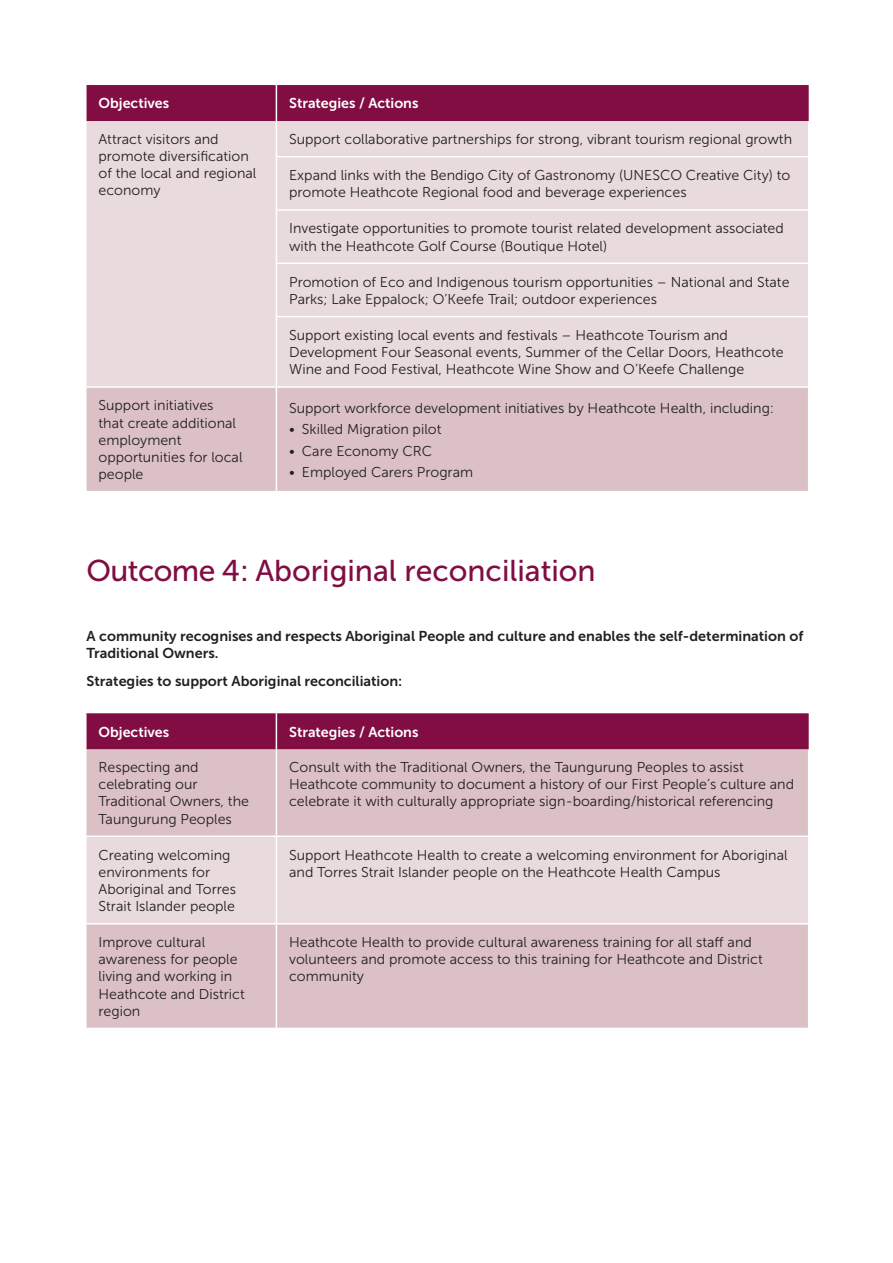
<style>
.page{position:relative;width:893px;height:1263px;background:#fff}
.page>*{position:absolute;margin:0;border:0;box-sizing:border-box;transform-origin:0 0}
.t1{font:30px "Museo Sans 500";color:#810d42}
.t2{font:14.25px/17.1px "Museo Sans 300";color:#231f20}
.t3{font:14.25px/17.1px "Museo Sans 700";color:#231f20}
.t4{font:14.25px "Museo Sans 700";color:#fff}
</style>
<div class="page">
<div style="left:87px;top:713px;width:722px;height:36px;background:#810d42"></div>
<div style="left:87px;top:749px;width:721px;height:279px;background:#dbc1c5"></div>
<div style="left:87px;top:837px;width:721px;height:86px;background:#e9dbdd"></div>
<hr style="left:276px;top:713px;width:1px;height:36px;background:#fff">
<hr style="left:85px;top:835px;width:191px;height:2px;background:#fff">
<hr style="left:276px;top:749px;width:1px;height:86px;background:#fff">
<hr style="left:276px;top:835px;width:533px;height:2px;background:#fff">
<hr style="left:276px;top:837px;width:1px;height:86px;background:#fff">
<hr style="left:276px;top:924px;width:1px;height:104px;background:#fff">
<hr style="left:85px;top:923px;width:191px;height:1px;background:#fff">
<hr style="left:276px;top:923px;width:533px;height:1px;background:#fff">
<div style="left:87px;top:85px;width:722px;height:36px;background:#810d42"></div>
<div style="left:87px;top:121px;width:721px;height:265px;background:#e9dbdd"></div>
<div style="left:87px;top:388px;width:721px;height:103px;background:#dbc1c5"></div>
<hr style="left:276px;top:85px;width:1px;height:36px;background:#fff">
<hr style="left:276px;top:121px;width:1px;height:35px;background:#fff">
<hr style="left:276px;top:156px;width:533px;height:1px;background:#fff">
<hr style="left:276px;top:157px;width:1px;height:52px;background:#fff">
<hr style="left:276px;top:209px;width:533px;height:2px;background:#fff">
<hr style="left:276px;top:211px;width:1px;height:52px;background:#fff">
<hr style="left:276px;top:263px;width:533px;height:1px;background:#fff">
<hr style="left:276px;top:264px;width:1px;height:52px;background:#fff">
<hr style="left:276px;top:316px;width:533px;height:1px;background:#fff">
<hr style="left:276px;top:317px;width:1px;height:69px;background:#fff">
<hr style="left:276px;top:388px;width:1px;height:103px;background:#fff">
<p class="t4" style="left:99px;top:96px;width:72px">Objectives</p>
<p class="t4" style="left:289px;top:96px;width:131px">Strategies / Actions</p>
<p class="t2" style="left:99px;top:131px;width:159px">Attract visitors and promote diversification of the local and regional economy</p>
<p class="t2" style="left:289px;top:131px;width:504px">Support collaborative partnerships for strong, vibrant tourism regional growth</p>
<p class="t2" style="left:289px;top:167px;width:503px">Expand links with the Bendigo City of Gastronomy (UNESCO Creative City) to promote Heathcote Regional food and beverage experiences</p>
<p class="t2" style="left:289px;top:220px;width:496px">Investigate opportunities to promote tourist related development associated with the Heathcote Golf Course (Boutique Hotel)</p>
<p class="t2" style="left:289px;top:273px;width:502px">Promotion of Eco and Indigenous tourism opportunities – National and State<br>Parks; Lake Eppalock; O’Keefe Trail; outdoor experiences</p>
<p class="t2" style="left:289px;top:327px;width:496px">Support existing local events and festivals – Heathcote Tourism and<br>Development Four Seasonal events, Summer of the Cellar Doors, Heathcote<br>Wine and Food Festival, Heathcote Wine Show and O’Keefe Challenge</p>
<p class="t2" style="left:99px;top:397px;width:146px">Support initiatives<br>that create additional employment opportunities for local people</p>
<p class="t2" style="left:289px;top:399px;width:486px">Support workforce development initiatives by Heathcote Health, including:</p>
<p class="t2" style="left:289px;top:421px;width:154px">• Skilled Migration pilot</p>
<p class="t2" style="left:289px;top:442px;width:145px">• Care Economy CRC</p>
<p class="t2" style="left:289px;top:464px;width:186px">• Employed Carers Program</p>
<h1 class="t1" style="left:87px;top:554px;width:511px">Outcome 4: Aboriginal reconciliation</h1>
<p class="t3" style="left:87px;top:627px;width:718px">A community recognises and respects Aboriginal People and culture and enables the self-determination of<br>Traditional Owners.</p>
<p class="t3" style="left:87px;top:672px;width:317px">Strategies to support Aboriginal reconciliation:</p>
<p class="t4" style="left:99px;top:724px;width:72px">Objectives</p>
<p class="t4" style="left:289px;top:724px;width:131px">Strategies / Actions</p>
<p class="t2" style="left:99px;top:759px;width:152px">Respecting and celebrating our<br>Traditional Owners, the<br>Taungurung Peoples</p>
<p class="t2" style="left:289px;top:759px;width:506px">Consult with the Traditional Owners, the Taungurung Peoples to assist<br>Heathcote community to document a history of our First People’s culture and celebrate it with culturally appropriate sign-boarding/historical referencing</p>
<p class="t2" style="left:99px;top:846px;width:139px">Creating welcoming environments for<br>Aboriginal and Torres<br>Strait Islander people</p>
<p class="t2" style="left:289px;top:846px;width:500px">Support Heathcote Health to create a welcoming environment for Aboriginal and Torres Strait Islander people on the Heathcote Health Campus</p>
<p class="t2" style="left:99px;top:934px;width:148px">Improve cultural awareness for people living and working in<br>Heathcote and District region</p>
<p class="t2" style="left:289px;top:934px;width:475px">Heathcote Health to provide cultural awareness training for all staff and volunteers and promote access to this training for Heathcote and District community</p>
</div>
